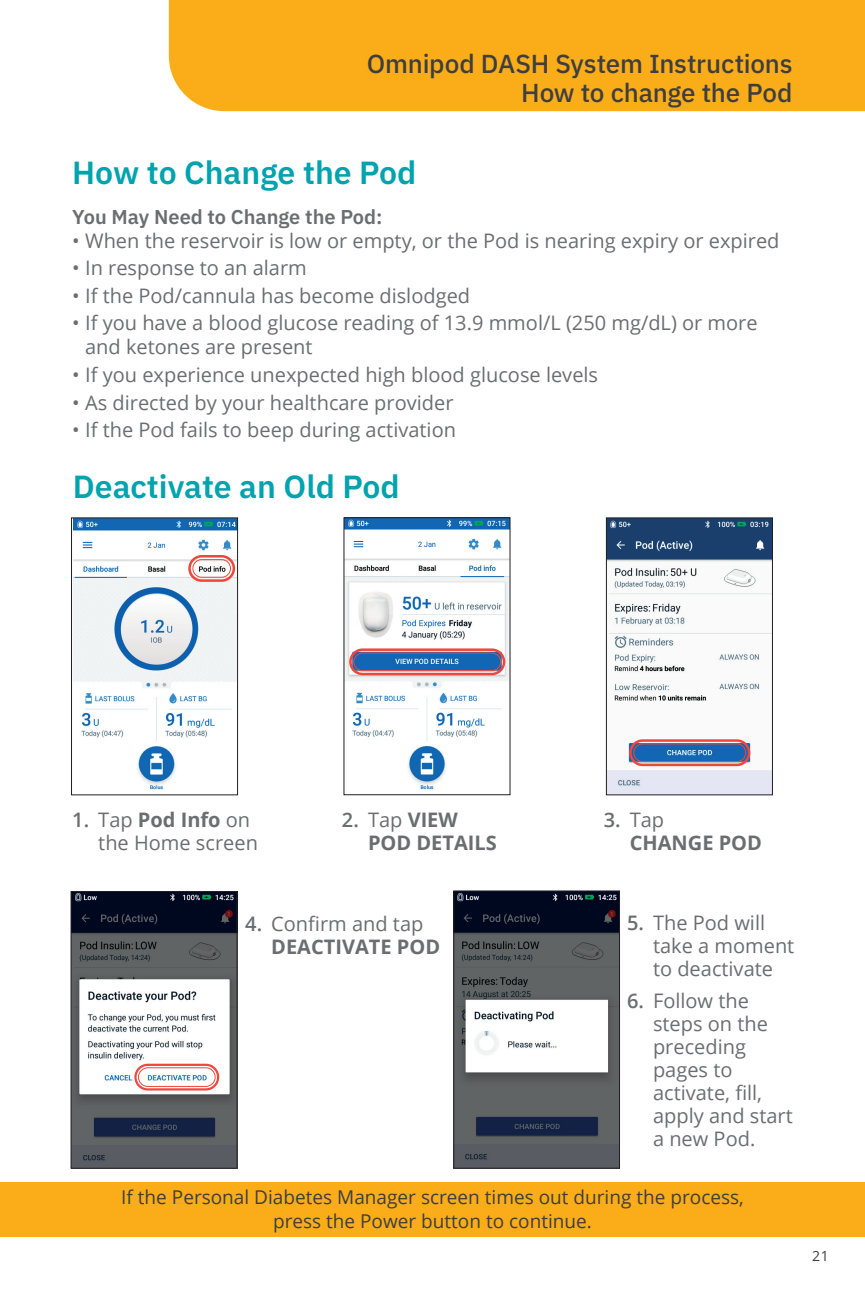
<style>
.page{position:relative;width:865px;height:1297px;background:#fff}
.page>*{position:absolute;margin:0;border:0;box-sizing:border-box;transform-origin:0 0}
.Headline{font:600 32px "IBM Plex Sans";color:#00a3ae}
.Header_Right{font:500 26px/29px "IBM Plex Sans";letter-spacing:-.005em;color:#3e3e3f;text-align:right}
.Header_Right-2{font:500 26px/29px "IBM Plex Sans";letter-spacing:.035em;color:#3e3e3f;text-align:right}
.t1{font:20px/23px "Open Sans";color:#6c6d70}
.t2{font:700 20px/23px "Open Sans";color:#6c6d70}
.Steps_Subhead_Black{font:600 20px "IBM Plex Sans";color:#6c6d70}
.Yellow_Bar_text{font:19px/24px "Open Sans";color:#3e3e3f;text-align:center}
.t3{font:14px "Open Sans";color:#3e3e3f}
.s1{font-weight:600}
.s2{font-weight:700}
.s3{font-weight:400}
</style>
<div class="page">
<div style="left:169px;top:0;width:695px;height:111px;background:#faad19"></div>
<div style="left:0;top:1182px;width:864px;height:54px;background:#faad19"></div>
<img style="left:73px;top:893px;width:162px;height:273px">
<div style="left:71px;top:891px;width:166px;height:277px;border:1px solid #231f20"></div>
<div style="left:134px;top:1063px;width:85px;height:27px;border:2px solid #ef473c;border-radius:12px"></div>
<div style="left:138px;top:1067px;width:77px;height:19px;border:1px solid #ef473c;border-radius:9px"></div>
<img style="left:455px;top:892px;width:162px;height:274px">
<div style="left:453px;top:890px;width:166px;height:278px;border:1px solid #231f20"></div>
<img style="left:74px;top:519px;width:162px;height:271px">
<div style="left:71px;top:517px;width:167px;height:278px;border:1px solid #231f20"></div>
<div style="left:188px;top:555px;width:47px;height:27px;border:3px solid #ef473c;border-radius:12px"></div>
<div style="left:192px;top:559px;width:39px;height:18px;border:1px solid #ef473c;border-radius:9px"></div>
<img style="left:346px;top:519px;width:162px;height:271px">
<div style="left:344px;top:517px;width:166px;height:278px;border:1px solid #231f20"></div>
<div style="left:349px;top:648px;width:156px;height:27px;border:3px solid #ef473c;border-radius:12px"></div>
<div style="left:353px;top:652px;width:148px;height:19px;border:1px solid #ef473c;border-radius:9px"></div>
<img style="left:608px;top:519px;width:162px;height:274px">
<div style="left:606px;top:517px;width:166px;height:278px;border:1px solid #231f20"></div>
<div style="left:629px;top:739px;width:121px;height:27px;border:3px solid #ef473c;border-radius:12px"></div>
<div style="left:633px;top:743px;width:113px;height:19px;border:1px solid #ef473c;border-radius:9px"></div>
<p class="Header_Right" style="left:366px;top:47px;width:427px">Omnipod DASH System Instructions<br>How to change the Pod</p>
<h2 class="Header_Right-2" style="left:706px;top:48px;width:88px">XXXXX<br>XXXX</h2>
<p class="Headline" style="left:72px;top:147px;width:345px">How to Change the Pod</p>
<p class="Steps_Subhead_Black" style="left:72px;top:201px;width:311px">You May Need to Change the Pod:</p>
<p class="t1" style="left:72px;top:228px;width:708px">• When the reservoir is low or empty, or the Pod is nearing expiry or expired</p>
<p class="t1" style="left:72px;top:256px;width:236px">• In response to an alarm</p>
<p class="t1" style="left:72px;top:283px;width:399px">• If the Pod/cannula has become dislodged</p>
<p class="t1" style="left:85px;top:310px;width:674px;line-height:24px;text-indent:-13px">• If you have a blood glucose reading of 13.9 mmol/L (250 mg/dL) or more and ketones are present</p>
<p class="t1" style="left:72px;top:363px;width:527px">• If you experience unexpected high blood glucose levels</p>
<p class="t1" style="left:72px;top:390px;width:383px">• As directed by your healthcare provider</p>
<p class="t1" style="left:72px;top:418px;width:385px">• If the Pod fails to beep during activation</p>
<p class="Headline" style="left:73px;top:461px;width:328px">Deactivate an Old Pod</p>
<p class="t1" style="left:98px;top:807px;width:161px;text-indent:-26px"><span class="s1">1.</span> Tap <span class="s2">Pod Info</span> on the Home screen</p>
<p class="t2" style="left:368px;top:807px;width:130px;text-indent:-26px"><span class="s1">2.</span> <span class="s3">Tap</span> VIEW<br>POD DETAILS</p>
<p class="t2" style="left:629px;top:807px;width:134px;text-indent:-26px"><span class="s1">3.</span> <span class="s3">Tap<br></span>CHANGE POD</p>
<p class="t1" style="left:271px;top:911px;width:170px;text-indent:-26px"><span class="s1">4.</span> Confirm and tap<br><span class="s2">DEACTIVATE POD</span></p>
<p class="t1" style="left:653px;top:911px;width:143px;text-indent:-26px"><span class="s1">5.</span> The Pod will take a moment to deactivate</p>
<p class="t1" style="left:653px;top:988px;width:141px;text-indent:-26px"><span class="s1">6.</span> Follow the steps on the preceding pages to activate, fill, apply and start a new Pod.</p>
<p class="Yellow_Bar_text" style="left:121px;top:1184px;width:624px">If the Personal Diabetes Manager screen times out during the process, press the Power button to continue.</p>
<p class="t3" style="left:812px;top:1246px;width:18px">21</p>
</div>
